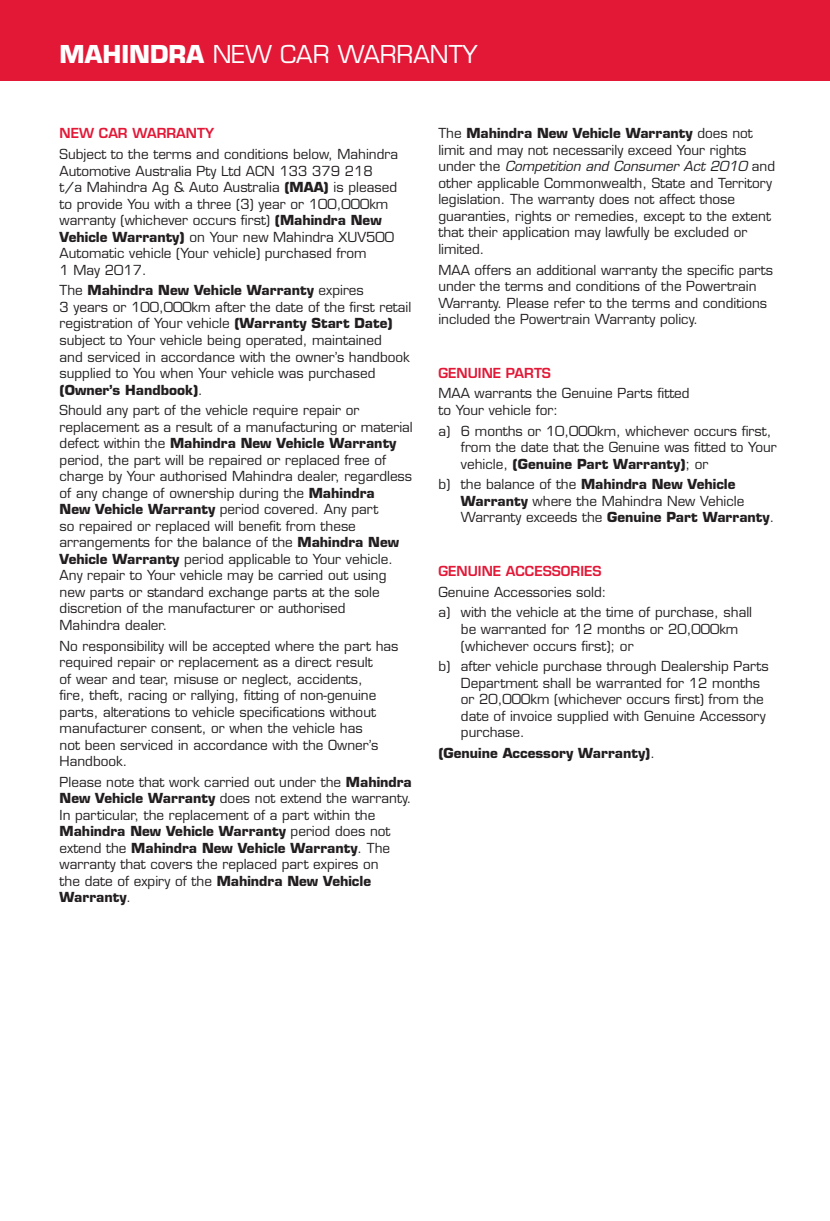
<style>
.page{position:relative;width:830px;height:1221px;background:#fff}
.page>*{position:absolute;margin:0;border:0;box-sizing:border-box;transform-origin:0 0}
.t1{font:24px "Eurostile";color:#fff}
.t2{font:13.5px/16.5px "Eurostile";color:#231f20}
.t3{font:600 13.5px "Eurostile";color:#e31837}
.t4{font:700 13.5px "Eurostile";color:#231f20}
.s1{font-weight:700}
.s2{font-style:italic}
.s3{font-weight:400}
</style>
<div class="page">
<div style="left:0;top:0;width:829px;height:81px;background:#e31837"></div>
<h1 class="t1" style="left:60px;top:39px;width:419px"><span class="s1">MAHINDRA</span> NEW CAR WARRANTY</h1>
<p class="t3" style="left:60px;top:125px;width:156px">NEW CAR WARRANTY</p>
<p class="t2" style="left:60px;top:146px;width:340px">Subject to the terms and conditions below, Mahindra Automotive Australia Pty Ltd ACN 133 379 218 t/a Mahindra Ag &amp; Auto Australia <span class="s1">(MAA)</span> is pleased to provide You with a three (3) year or 100,000km warranty (whichever occurs first) <span class="s1">(Mahindra New Vehicle Warranty)</span> on Your new Mahindra XUV500<br>Automatic vehicle (Your vehicle) purchased from<br>1 May 2017.</p>
<p class="t2" style="left:60px;top:282px;width:353px">The <span class="s1">Mahindra New Vehicle Warranty</span> expires<br>3 years or 100,000km after the date of the first retail registration of Your vehicle <span class="s1">(Warranty Start Date) </span>subject to Your vehicle being operated, maintained<br>and serviced in accordance with the owner’s handbook supplied to You when Your vehicle was purchased <span class="s1">(Owner’s Handbook)</span>.</p>
<p class="t2" style="left:60px;top:402px;width:354px">Should any part of the vehicle require repair or replacement as a result of a manufacturing or material defect within the <span class="s1">Mahindra New Vehicle Warranty </span>period, the part will be repaired or replaced free of charge by Your authorised Mahindra dealer, regardless of any change of ownership during the <span class="s1">Mahindra<br>New Vehicle Warranty</span> period covered. Any part<br>so repaired or replaced will benefit from these arrangements for the balance of the <span class="s1">Mahindra New Vehicle Warranty</span> period applicable to Your vehicle.<br>Any repair to Your vehicle may be carried out using new parts or standard exchange parts at the sole discretion of the manufacturer or authorised<br>Mahindra dealer.</p>
<p class="t2" style="left:60px;top:637px;width:340px">No responsibility will be accepted where the part has required repair or replacement as a direct result<br>of wear and tear, misuse or neglect, accidents,<br>fire, theft, racing or rallying, fitting of non-genuine parts, alterations to vehicle specifications without manufacturer consent, or when the vehicle has<br>not been serviced in accordance with the Owner’s Handbook.</p>
<p class="t2" style="left:60px;top:773px;width:353px">Please note that work carried out under the <span class="s1">Mahindra New Vehicle Warranty</span> does not extend the warranty.<br>In particular, the replacement of a part within the <span class="s1">Mahindra New Vehicle Warranty</span> period does not extend the <span class="s1">Mahindra New Vehicle Warranty</span>. The warranty that covers the replaced part expires on<br>the date of expiry of the <span class="s1">Mahindra New Vehicle Warranty</span>.</p>
<p class="t2" style="left:438px;top:125px;width:338px">The <span class="s1">Mahindra New Vehicle Warranty</span> does not limit and may not necessarily exceed Your rights under the <span class="s2">Competition and Consumer Act 2010</span> and other applicable Commonwealth, State and Territory legislation. The warranty does not affect those guaranties, rights or remedies, except to the extent that their application may lawfully be excluded or limited.</p>
<p class="t2" style="left:438px;top:261px;width:336px">MAA offers an additional warranty the specific parts under the terms and conditions of the Powertrain Warranty. Please refer to the terms and conditions included the Powertrain Warranty policy.</p>
<p class="t3" style="left:438px;top:364px;width:114px">GENUINE PARTS</p>
<p class="t2" style="left:438px;top:385px;width:253px">MAA warrants the Genuine Parts fitted to Your vehicle for:</p>
<p class="t2" style="left:460px;top:422px;width:317px;text-indent:-23px">a) 6 months or 10,000km, whichever occurs first, from the date that the Genuine was fitted to Your vehicle, <span class="s1">(Genuine Part Warranty)</span>; or</p>
<p class="t2" style="left:460px;top:476px;width:315px;text-indent:-23px">b) the balance of the <span class="s1">Mahindra New Vehicle<br>Warranty</span> where the Mahindra New Vehicle<br>Warranty exceeds the <span class="s1">Genuine Part Warranty</span>.</p>
<p class="t3" style="left:438px;top:562px;width:164px">GENUINE ACCESSORIES</p>
<p class="t2" style="left:438px;top:581px;width:315px;line-height:20.7px">Genuine Accessories sold:<br>a) with the vehicle at the time of purchase, shall</p>
<p class="t2" style="left:460px;top:621px;width:279px">be warranted for 12 months or 20,000km (whichever occurs first); or</p>
<p class="t2" style="left:460px;top:658px;width:309px;text-indent:-23px">b) after vehicle purchase through Dealership Parts Department shall be warranted for 12 months or 20,000km (whichever occurs first) from the date of invoice supplied with Genuine Accessory purchase.</p>
<p class="t4" style="left:438px;top:744px;width:218px">(Genuine Accessory Warranty)<span class="s3">.</span></p>
</div>
